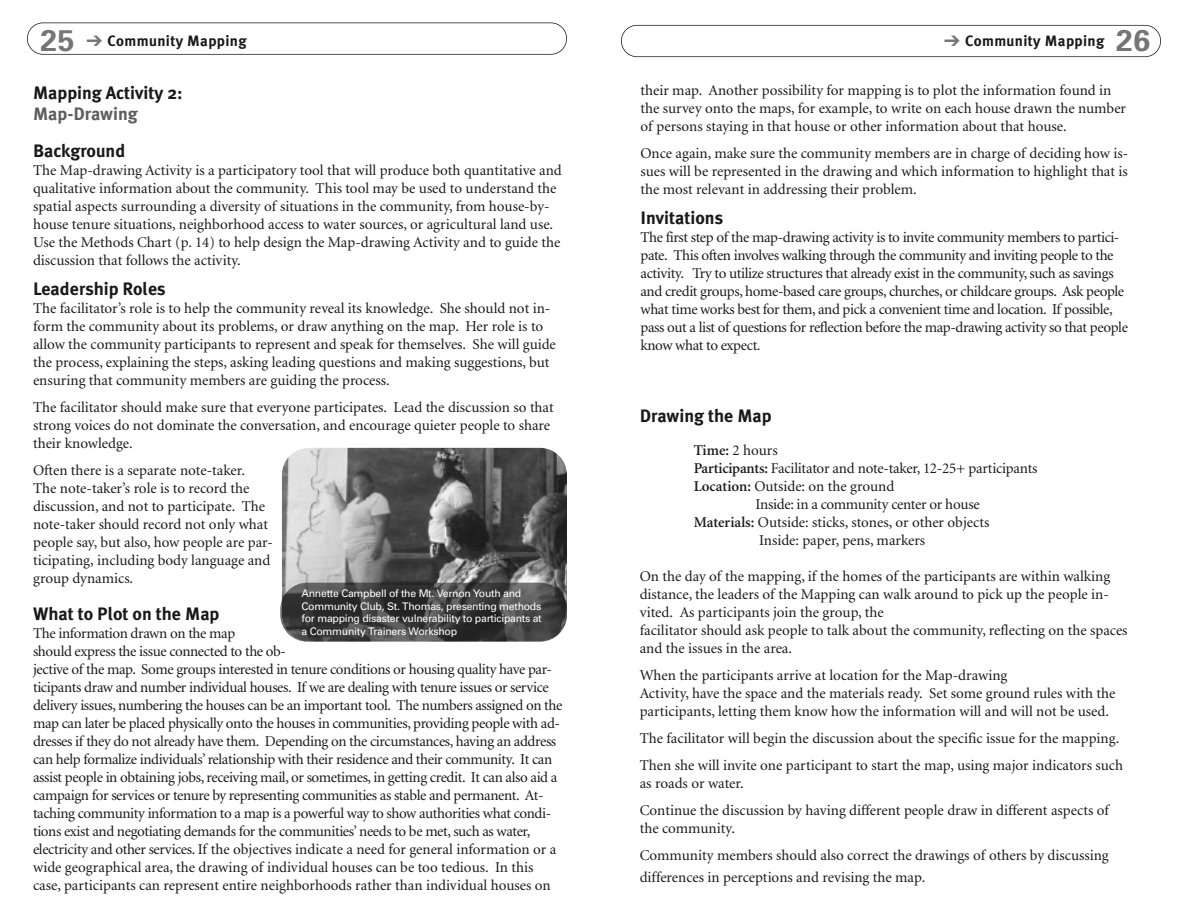
<style>
.page{position:relative;width:1188px;height:918px;background:#fff}
.page>*{position:absolute;margin:0;border:0;box-sizing:border-box;transform-origin:0 0}
.t1{font:700 18px "Meta Plus";color:#191919}
.t2{font:700 18px "Meta Plus";color:#5e5e5e}
.t3{font:15px/18px "Minion";letter-spacing:-.005em;color:#191919}
.t4{font:15px/18px "Minion";letter-spacing:-.025em;color:#191919}
.t5{font:700 15px "Meta Plus";letter-spacing:.025em;color:#191919}
.t6{font:10.5px/12.6px "Univers";letter-spacing:-.025em;color:#fff}
.s1{font-family:"Univers";font-size:30px;color:#757575}
.s2{color:#757575}
.s3{font-weight:600}
</style>
<div class="page">
<div style="left:27px;top:22px;width:540px;height:33px;border:2px solid #191919;border-radius:16px"></div>
<div style="left:621px;top:25px;width:540px;height:32px;border:2px solid #191919;border-radius:16px"></div>
<img style="left:282px;top:448px;width:285px;height:193px;border-radius:27px">
<svg style="left:280px;top:600px;width:265px;height:42px"></svg>
<img style="left:282px;top:583px;width:285px;height:58px">
<p class="t5" style="left:40px;top:32px;width:208px"><span class="s1">25</span> <span class="s2">➔</span> Community Mapping</p>
<p class="t5" style="left:944px;top:32px;width:207px"><span class="s2">➔</span> Community Mapping <span class="s1">26</span></p>
<p class="t1" style="left:33px;top:82px;width:151px">Mapping Activity 2:</p>
<p class="t2" style="left:33px;top:104px;width:106px">Map-Drawing</p>
<p class="t1" style="left:33px;top:141px;width:94px">Background</p>
<p class="t3" style="left:33px;top:162px;width:530px">The Map-drawing Activity is a participatory tool that will produce both quantitative and qualitative information about the community. This tool may be used to understand the spatial aspects surrounding a diversity of situations in the community, from house-by&shy;house tenure situations, neighborhood access to water sources, or agricultural land use.<br>Use the Methods Chart (p. 14) to help design the Map-drawing Activity and to guide the discussion that follows the activity.</p>
<p class="t1" style="left:33px;top:278px;width:134px">Leadership Roles</p>
<p class="t3" style="left:33px;top:300px;width:524px">The facilitator’s role is to help the community reveal its knowledge. She should not in&shy;form the community about its problems, or draw anything on the map. Her role is to allow the community participants to represent and speak for themselves. She will guide the process, explaining the steps, asking leading questions and making suggestions, but ensuring that community members are guiding the process.</p>
<p class="t3" style="left:33px;top:399px;width:522px">The facilitator should make sure that everyone participates. Lead the discussion so that strong voices do not dominate the conversation, and encourage quieter people to share their knowledge.</p>
<p class="t3" style="left:33px;top:462px;width:241px">Often there is a separate note-taker.<br>The note-taker’s role is to record the discussion, and not to participate. The note-taker should record not only what people say, but also, how people are par&shy;ticipating, including body language and group dynamics.</p>
<p class="t1" style="left:33px;top:603px;width:188px">What to Plot on the Map</p>
<p class="t4" style="left:33px;top:624px;width:531px">The information drawn on the map<br>should express the issue connected to the ob-<br>jective of the map. Some groups interested in tenure conditions or housing quality have par&shy;ticipants draw and number individual houses. If we are dealing with tenure issues or service delivery issues, numbering the houses can be an important tool. The numbers assigned on the map can later be placed physically onto the houses in communities, providing people with ad&shy;dresses if they do not already have them. Depending on the circumstances, having an address can help formalize individuals’ relationship with their residence and their community. It can assist people in obtaining jobs, receiving mail, or sometimes, in getting credit. It can also aid a campaign for services or tenure by representing communities as stable and permanent. At&shy;taching community information to a map is a powerful way to show authorities what condi&shy;tions exist and negotiating demands for the communities’ needs to be met, such as water, electricity and other services.If the objectives indicate a need for general information or a wide geographical area, the drawing of individual houses can be too tedious. In this case, participants can represent entire neighborhoods rather than individual houses on</p>
<p class="t6" style="left:302px;top:587px;width:242px">Annette Campbell of the Mt. Vernon Youth and Community Club, St. Thomas, presenting methods for mapping disaster vulnerability to participants at a Community Trainers Workshop</p>
<p class="t3" style="left:640px;top:82px;width:487px">their map. Another possibility for mapping is to plot the information found in the survey onto the maps, for example, to write on each house drawn the number of persons staying in that house or other information about that house.</p>
<p class="t3" style="left:640px;top:145px;width:489px;text-align:justify">Once again, make sure the community members are in charge of deciding how is&shy;sues will be represented in the drawing and which information to highlight that is the most relevant in addressing their problem.</p>
<p class="t1" style="left:640px;top:207px;width:84px">Invitations</p>
<p class="t4" style="left:640px;top:228px;width:489px">The first step of the map-drawing activity is to invite community members to partici&shy;pate. This often involves walking through the community and inviting people to the activity. Try to utilize structures that already exist in the community, such as savings and credit groups, home-based care groups, churches, or childcare groups. Ask people what time works best for them, and pick a convenient time and location. If possible, pass out a list of questions for reflection before the map-drawing activity so that people know what to expect.</p>
<p class="t1" style="left:640px;top:405px;width:133px">Drawing the Map</p>
<p class="t3" style="left:694px;top:442px;width:86px"><span class="s3">Time:</span> 2 hours</p>
<p class="t3" style="left:694px;top:460px;width:345px"><span class="s3">Participants:</span> Facilitator and note-taker, 12-25+ participants</p>
<p class="t3" style="left:694px;top:478px;width:202px"><span class="s3">Location:</span> Outside: on the ground</p>
<p class="t3" style="left:756px;top:496px;width:226px">Inside: in a community center or house</p>
<p class="t3" style="left:694px;top:514px;width:297px"><span class="s3">Materials:</span> Outside: sticks, stones, or other objects</p>
<p class="t3" style="left:759px;top:532px;width:168px">Inside: paper, pens, markers</p>
<p class="t3" style="left:640px;top:568px;width:489px">On the day of the mapping, if the homes of the participants are within walking distance, the leaders of the Mapping can walk around to pick up the people in&shy;vited. As participants join the group, the<br>facilitator should ask people to talk about the community, reflecting on the spaces and the issues in the area.</p>
<p class="t3" style="left:640px;top:667px;width:477px">When the participants arrive at location for the Map-drawing<br>Activity, have the space and the materials ready. Set some ground rules with the participants, letting them know how the information will and will not be used.</p>
<p class="t3" style="left:640px;top:726px;width:485px;line-height:27px">The facilitator will begin the discussion about the specific issue for the mapping.<br>Then she will invite one participant to start the map, using major indicators such</p>
<p class="t3" style="left:640px;top:771px;width:471px;line-height:27px">as roads or water.<br>Continue the discussion by having different people draw in different aspects of</p>
<p class="t3" style="left:640px;top:816px;width:471px;line-height:27px">the community.<br>Community members should also correct the drawings of others by discussing</p>
<p class="t3" style="left:640px;top:869px;width:287px">differences in perceptions and revising the map.</p>
</div>
